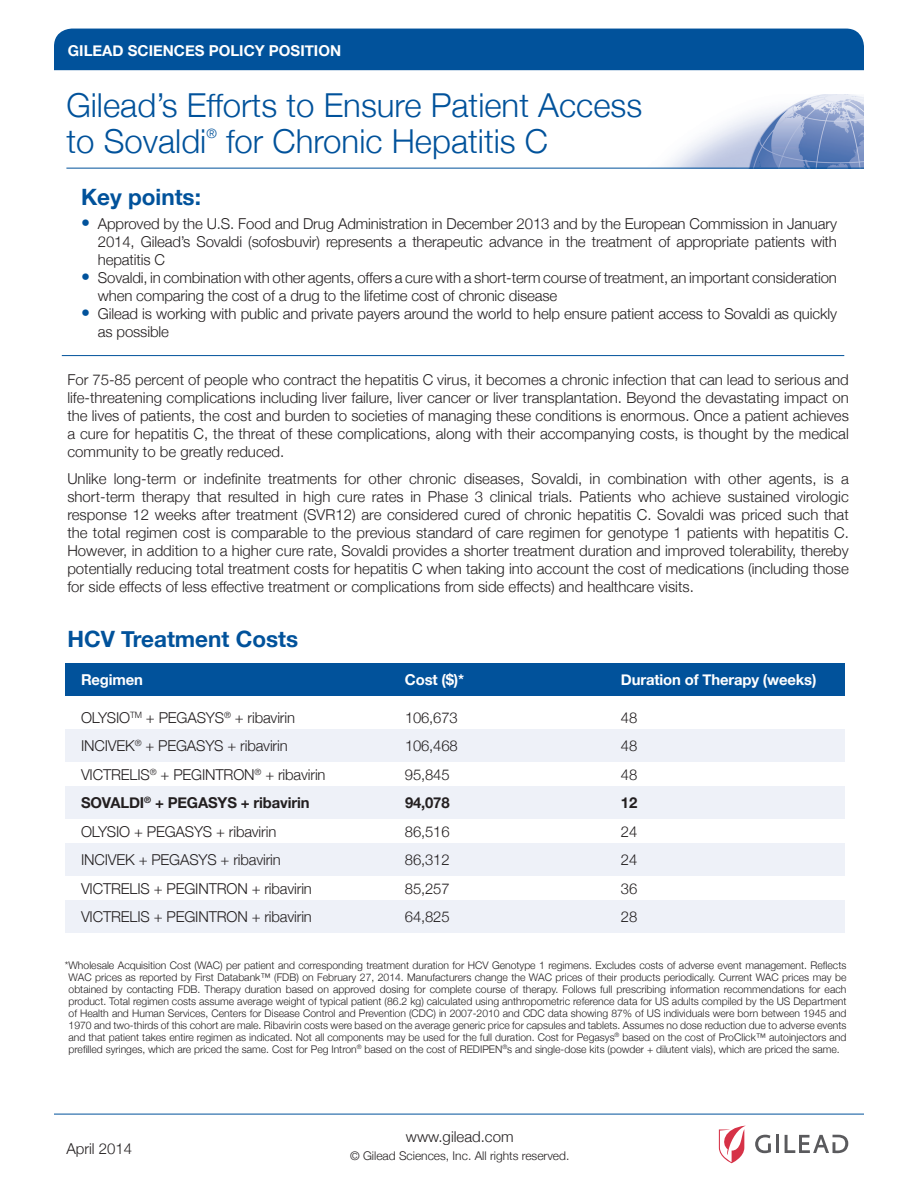
<style>
.page{position:relative;width:918px;height:1188px;background:#fff}
.page>*{position:absolute;margin:0;border:0;box-sizing:border-box;transform-origin:0 0}
.t1{font:300 33px/36px "Helvetica Neue";color:#01529b}
.Body{font:700 22.5px "Helvetica Neue";color:#01529b}
.Body-2{font:300 15px/18px "Helvetica Neue";letter-spacing:-.01em;color:#231f20;text-align:justify}
.Body-3{font:700 15px "Helvetica Neue";letter-spacing:-.01em;color:#fff}
.t2{font:700 15px "Helvetica Neue";letter-spacing:-.01em;color:#231f20}
.t3{font:300 13.05px "Helvetica Neue";color:#01529b}
.t4{font:300 12px "Helvetica Neue";color:#231f20}
.t5{font:300 10.5px/12px "Helvetica Neue";color:#231f20;text-align:center}
.s1{font-weight:700;font-size:18px;color:#01529b}
</style>
<div class="page">
<div style="left:65px;top:663px;width:779px;height:32px;background:#01529b"></div>
<div style="left:65px;top:729px;width:779px;height:32px;background:#eef1f8"></div>
<div style="left:65px;top:787px;width:779px;height:32px;background:#eef1f8"></div>
<div style="left:65px;top:843px;width:779px;height:32px;background:#eef1f8"></div>
<div style="left:65px;top:900px;width:779px;height:33px;background:#eef1f8"></div>
<img style="left:609px;top:94px;width:255px;height:74px">
<div style="left:54px;top:29px;width:810px;height:41px;background:#01529b"></div>
<svg style="left:755px;top:1135px;width:16px;height:18px"></svg>
<hr style="left:776px;top:1135px;width:3px;height:18px;background:#5a5a5d">
<svg style="left:785px;top:1135px;width:63px;height:18px"></svg>
<svg style="left:719px;top:1126px;width:26px;height:37px"></svg>
<hr style="left:54px;top:1114px;width:810px;height:1px;background:#01529b">
<hr style="left:66px;top:168px;width:798px;height:1px;background:#01529b">
<hr style="left:62px;top:355px;width:782px;height:1px;background:#01529b">
<p class="Body-3" style="left:68px;top:37px;width:275px">GILEAD SCIENCES POLICY POSITION</p>
<p class="t1" style="left:66px;top:86px;width:577px">Gilead’s Efforts to Ensure Patient Access to Sovaldi</p>
<p class="t3" style="left:206px;top:123px;width:12px">®</p>
<p class="t1" style="left:226px;top:122px;width:324px">for Chronic Hepatitis C</p>
<p class="Body" style="left:81px;top:177px;width:121px">Key points:</p>
<p class="Body-2" style="left:98px;top:214px;width:741px;text-indent:-17px"><span class="s1">•</span> Approved by the U.S. Food and Drug Administration in December 2013 and by the European Commission in January 2014, Gilead’s Sovaldi (sofosbuvir) represents a therapeutic advance in the treatment of appropriate patients with hepatitis C</p>
<p class="Body-2" style="left:98px;top:268px;width:741px;text-indent:-17px"><span class="s1">•</span> Sovaldi, in combination with other agents, offers a cure with a short-term course of treatment, an important consideration when comparing the cost of a drug to the lifetime cost of chronic disease</p>
<p class="Body-2" style="left:98px;top:304px;width:741px;text-indent:-17px"><span class="s1">•</span> Gilead is working with public and private payers around the world to help ensure patient access to Sovaldi as quickly as possible</p>
<p class="Body-2" style="left:67px;top:370px;width:783px">For 75-85 percent of people who contract the hepatitis C virus, it becomes a chronic infection that can lead to serious and life-threatening complications including liver failure, liver cancer or liver transplantation. Beyond the devastating impact on the lives of patients, the cost and burden to societies of managing these conditions is enormous. Once a patient achieves a cure for hepatitis C, the threat of these complications, along with their accompanying costs, is thought by the medical community to be greatly reduced.</p>
<p class="Body-2" style="left:67px;top:469px;width:783px">Unlike long-term or indefinite treatments for other chronic diseases, Sovaldi, in combination with other agents, is a short-term therapy that resulted in high cure rates in Phase 3 clinical trials. Patients who achieve sustained virologic response 12 weeks after treatment (SVR12) are considered cured of chronic hepatitis C. Sovaldi was priced such that the total regimen cost is comparable to the previous standard of care regimen for genotype 1 patients with hepatitis C.<br>However, in addition to a higher cure rate, Sovaldi provides a shorter treatment duration and improved tolerability, thereby potentially reducing total treatment costs for hepatitis C when taking into account the cost of medications (including those for side effects of less effective treatment or complications from side effects) and healthcare visits.</p>
<p class="Body" style="left:67px;top:619px;width:232px">HCV Treatment Costs</p>
<p class="Body-3" style="left:81px;top:666px;width:64px">Regimen</p>
<p class="Body-3" style="left:405px;top:666px;width:61px">Cost ($)*</p>
<p class="Body-3" style="left:621px;top:666px;width:197px">Duration of Therapy (weeks)</p>
<p class="Body-2" style="left:81px;top:707px;width:216px">OLYSIO<sup>TM</sup> + PEGASYS<sup>®</sup> + ribavirin</p>
<p class="Body-2" style="left:405px;top:707px;width:54px">106,673</p>
<p class="Body-2" style="left:621px;top:707px;width:18px">48</p>
<p class="Body-2" style="left:81px;top:736px;width:208px">INCIVEK<sup>®</sup> + PEGASYS + ribavirin</p>
<p class="Body-2" style="left:405px;top:736px;width:54px">106,468</p>
<p class="Body-2" style="left:621px;top:736px;width:18px">48</p>
<p class="Body-2" style="left:81px;top:764px;width:246px">VICTRELIS<sup>®</sup> + PEGINTRON<sup>®</sup> + ribavirin</p>
<p class="Body-2" style="left:405px;top:764px;width:46px">95,845</p>
<p class="Body-2" style="left:621px;top:764px;width:18px">48</p>
<p class="t2" style="left:81px;top:789px;width:230px">SOVALDI<sup>®</sup> + PEGASYS + ribavirin</p>
<p class="t2" style="left:405px;top:789px;width:46px">94,078</p>
<p class="t2" style="left:621px;top:789px;width:18px">12</p>
<p class="Body-2" style="left:81px;top:821px;width:197px">OLYSIO + PEGASYS + ribavirin</p>
<p class="Body-2" style="left:405px;top:821px;width:46px">86,516</p>
<p class="Body-2" style="left:621px;top:821px;width:18px">24</p>
<p class="Body-2" style="left:81px;top:850px;width:201px">INCIVEK + PEGASYS + ribavirin</p>
<p class="Body-2" style="left:405px;top:850px;width:46px">86,312</p>
<p class="Body-2" style="left:621px;top:850px;width:18px">24</p>
<p class="Body-2" style="left:81px;top:878px;width:232px">VICTRELIS + PEGINTRON + ribavirin</p>
<p class="Body-2" style="left:405px;top:878px;width:46px">85,257</p>
<p class="Body-2" style="left:621px;top:878px;width:18px">36</p>
<p class="Body-2" style="left:81px;top:907px;width:232px">VICTRELIS + PEGINTRON + ribavirin</p>
<p class="Body-2" style="left:405px;top:907px;width:46px">64,825</p>
<p class="Body-2" style="left:621px;top:907px;width:18px">28</p>
<p class="t5" style="left:65px;top:958px;width:783px">*Wholesale Acquisition Cost (WAC) per patient and corresponding treatment duration for HCV Genotype 1 regimens. Excludes costs of adverse event management. Reflects WAC prices as reported by First Databank™ (FDB) on February 27, 2014. Manufacturers change the WAC prices of their products periodically. Current WAC prices may be obtained by contacting FDB. Therapy duration based on approved dosing for complete course of therapy. Follows full prescribing information recommendations for each product. Total regimen costs assume average weight of typical patient (86.2 kg) calculated using anthropometric reference data for US adults compiled by the US Department of Health and Human Services, Centers for Disease Control and Prevention (CDC) in 2007-2010 and CDC data showing 87% of US individuals were born between 1945 and 1970 and two-thirds of this cohort are male. Ribavirin costs were based on the average generic price for capsules and tablets. Assumes no dose reduction due to adverse events and that patient takes entire regimen as indicated. Not all components may be used for the full duration. Cost for Pegasys<sup>®</sup> based on the cost of ProClick™ autoinjectors and prefilled syringes, which are priced the same. Cost for Peg Intron<sup>®</sup> based on the cost of REDIPEN<sup>®</sup>s and single-dose kits (powder + dilutent vials), which are priced the same.</p>
<p class="Body-2" style="left:66px;top:1139px;width:67px">April 2014</p>
<p class="Body-2" style="left:406px;top:1126px;width:109px">www.gilead.com</p>
<p class="t4" style="left:350px;top:1146px;width:221px">© Gilead Sciences, Inc. All rights reserved.</p>
</div>
